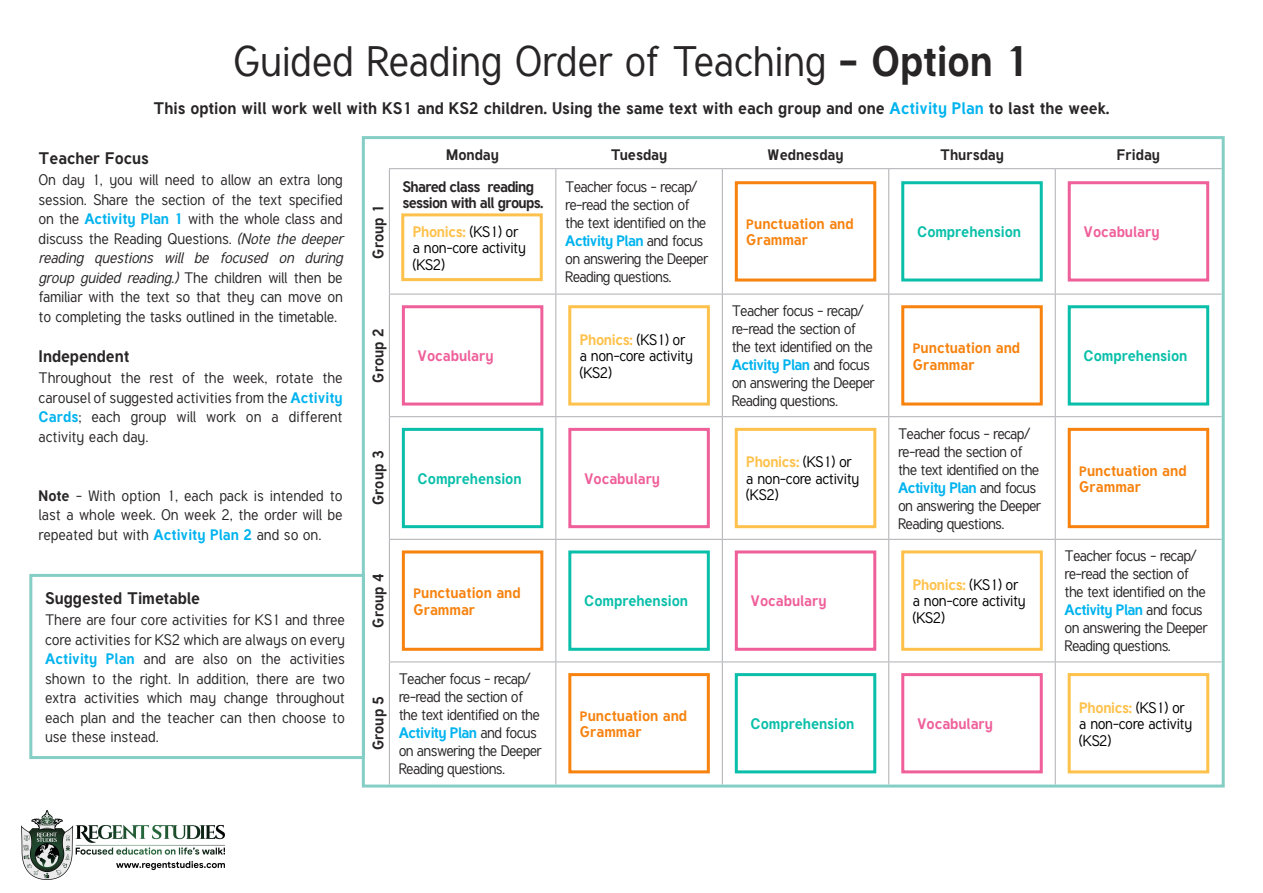
<style>
.page{position:relative;width:1263px;height:893px;background:#fff}
.page>*{position:absolute;margin:0;border:0;box-sizing:border-box;transform-origin:0 0}
.Heading_1{font:42px "Tuffy";letter-spacing:-.005em;color:#282526}
.Heading_4{font:700 16.5px "Tuffy";color:#282526}
.Adult_Body_Copy{font:700 16.5px "Tuffy";color:#282526}
.Adult_Body_Copy-2{font:15px/18px "Tuffy";letter-spacing:-.04em;color:#282526}
.Body_Text{font:15px/16.5px "Tuffy";letter-spacing:-.02em;color:#000}
.Body_Text-2{font:700 15px/16.5px "Tuffy";color:#f7820e}
.Adult_Body_Copy-3{font:700 15px "Tuffy";color:#282526}
.Body_Text-3{font:700 15px "Tuffy";color:#09bfa9}
.Body_Text-4{font:700 15px "Tuffy";color:#ef5f9a}
.Adult_Body_Copy-4{font:700 15px/16.5px "Tuffy";letter-spacing:-.045em;color:#282526}
.s1{font-weight:700}
.s2{color:#00b3ef}
.s3{font-weight:700;color:#00b3ef}
.s4{font-style:italic}
.s5{font-weight:700;color:#fec14b}
.s6{font-size:13.5px}
</style>
<div class="page">
<div style="left:29px;top:574px;width:336px;height:185px;border:3px solid #85cec5"></div>
<svg style="left:360px;top:136px;width:865px;height:652px"></svg>
<img style="left:22px;top:810px;width:202px;height:69px">
<p class="Heading_1" style="left:233px;top:34px;width:798px">Guided Reading Order of Teaching <span class="s1">- Option 1</span></p>
<p class="Heading_4" style="left:154px;top:95px;width:957px">This option will work well with KS1 and KS2 children. Using the same text with each group and one <span class="s2">Activity Plan</span> to last the week.</p>
<p class="Heading_4" style="left:39px;top:145px;width:112px">Teacher Focus</p>
<p class="Adult_Body_Copy-2" style="left:39px;top:170px;width:306px;line-height:19.5px;text-align:justify">On day 1, you will need to allow an extra long session. Share the section of the text specified on the <span class="s3">Activity Plan 1</span> with the whole class and discuss the Reading Questions. <span class="s4">(Note the deeper reading questions will be focused on during group guided reading.)</span> The children will then be familiar with the text so that they can move on to completing the tasks outlined in the timetable.</p>
<p class="Adult_Body_Copy" style="left:39px;top:343px;width:92px">Independent</p>
<p class="Adult_Body_Copy-2" style="left:39px;top:368px;width:306px;line-height:19.5px;text-align:justify">Throughout the rest of the week, rotate the carousel of suggested activities from the <span class="s3">Activity Cards</span>; each group will work on a different activity each day.</p>
<p class="Adult_Body_Copy-2" style="left:39px;top:486px;width:306px;line-height:19.5px;text-align:justify"><span class="s1">Note</span> - With option 1, each pack is intended to last a whole week. On week 2, the order will be repeated but with <span class="s3">Activity Plan 2</span> and so on.</p>
<p class="Adult_Body_Copy" style="left:45px;top:585px;width:157px">Suggested Timetable</p>
<p class="Adult_Body_Copy-2" style="left:45px;top:610px;width:301px;line-height:19.5px;text-align:justify">There are four core activities for KS1 and three core activities for KS2 which are always on every <span class="s3">Activity Plan</span> and are also on the activities shown to the right. In addition, there are two extra activities which may change throughout each plan and the teacher can then choose to use these instead.</p>
<p class="Adult_Body_Copy-3" style="left:366px;top:259px;width:56px;rotate:-90deg">Group 1</p>
<p class="Adult_Body_Copy-3" style="left:366px;top:383px;width:56px;rotate:-90deg">Group 2</p>
<p class="Adult_Body_Copy-3" style="left:366px;top:505px;width:56px;rotate:-90deg">Group 3</p>
<p class="Adult_Body_Copy-3" style="left:366px;top:628px;width:56px;rotate:-90deg">Group 4</p>
<p class="Adult_Body_Copy-3" style="left:366px;top:750px;width:56px;rotate:-90deg">Group 5</p>
<p class="Adult_Body_Copy-3" style="left:446px;top:143px;width:54px">Monday</p>
<p class="Adult_Body_Copy-3" style="left:611px;top:143px;width:58px">Tuesday</p>
<p class="Adult_Body_Copy-3" style="left:767px;top:143px;width:78px">Wednesday</p>
<p class="Adult_Body_Copy-3" style="left:940px;top:143px;width:65px">Thursday</p>
<p class="Adult_Body_Copy-3" style="left:1117px;top:143px;width:45px">Friday</p>
<p class="Adult_Body_Copy-4" style="left:402px;top:177px;width:142px">Shared class reading session with all groups.</p>
<p class="Adult_Body_Copy-2" style="left:565px;top:178px;width:144px">Teacher focus - recap/ re-read the section of the text identified on the<br><span class="s3">Activity Plan</span> and focus on answering the Deeper<br>Reading questions.</p>
<p class="Body_Text" style="left:413px;top:223px;width:115px"><span class="s5">Phonics:</span> (KS1) or a non-core activity (KS2)</p>
<p class="Body_Text-4" style="left:418px;top:344px;width:77px">Vocabulary</p>
<p class="Body_Text" style="left:580px;top:331px;width:115px"><span class="s5">Phonics:</span> (KS1) or a non-core activity (KS2)</p>
<p class="Body_Text-3" style="left:418px;top:467px;width:105px">Comprehension</p>
<p class="Body_Text-4" style="left:584px;top:467px;width:77px">Vocabulary</p>
<p class="Body_Text-2" style="left:746px;top:215px;width:109px"><span class="s6">P</span>unctuation and<br>Grammar</p>
<p class="Body_Text-3" style="left:917px;top:220px;width:105px">Comprehension</p>
<p class="Body_Text-4" style="left:1083px;top:220px;width:77px">Vocabulary</p>
<p class="Adult_Body_Copy-2" style="left:732px;top:302px;width:144px">Teacher focus - recap/ re-read the section of the text identified on the<br><span class="s3">Activity Plan</span> and focus on answering the Deeper<br>Reading questions.</p>
<p class="Body_Text" style="left:746px;top:454px;width:115px"><span class="s5">Phonics:</span> (KS1) or a non-core activity (KS2)</p>
<p class="Body_Text-2" style="left:913px;top:339px;width:109px"><span class="s6">P</span>unctuation and<br>Grammar</p>
<p class="Body_Text-3" style="left:1083px;top:344px;width:105px">Comprehension</p>
<p class="Adult_Body_Copy-2" style="left:898px;top:425px;width:144px">Teacher focus - recap/ re-read the section of the text identified on the<br><span class="s3">Activity Plan</span> and focus on answering the Deeper<br>Reading questions.</p>
<p class="Body_Text-2" style="left:1079px;top:461px;width:109px"><span class="s6">P</span>unctuation and<br>Grammar</p>
<p class="Body_Text-2" style="left:413px;top:584px;width:109px"><span class="s6">P</span>unctuation and<br>Grammar</p>
<p class="Body_Text-3" style="left:584px;top:589px;width:105px">Comprehension</p>
<p class="Body_Text-4" style="left:750px;top:589px;width:77px">Vocabulary</p>
<p class="Body_Text" style="left:913px;top:577px;width:115px"><span class="s5">Phonics:</span> (KS1) or a non-core activity (KS2)</p>
<p class="Adult_Body_Copy-2" style="left:399px;top:670px;width:144px">Teacher focus - recap/ re-read the section of the text identified on the<br><span class="s3">Activity Plan</span> and focus on answering the Deeper<br>Reading questions.</p>
<p class="Body_Text-2" style="left:580px;top:707px;width:109px"><span class="s6">P</span>unctuation and<br>Grammar</p>
<p class="Body_Text-3" style="left:750px;top:712px;width:105px">Comprehension</p>
<p class="Body_Text-4" style="left:917px;top:712px;width:77px">Vocabulary</p>
<p class="Adult_Body_Copy-2" style="left:1064px;top:547px;width:144px">Teacher focus - recap/ re-read the section of the text identified on the<br><span class="s3">Activity Plan</span> and focus on answering the Deeper<br>Reading questions.</p>
<p class="Body_Text" style="left:1079px;top:699px;width:115px"><span class="s5">Phonics:</span> (KS1) or a non-core activity (KS2)</p>
</div>
